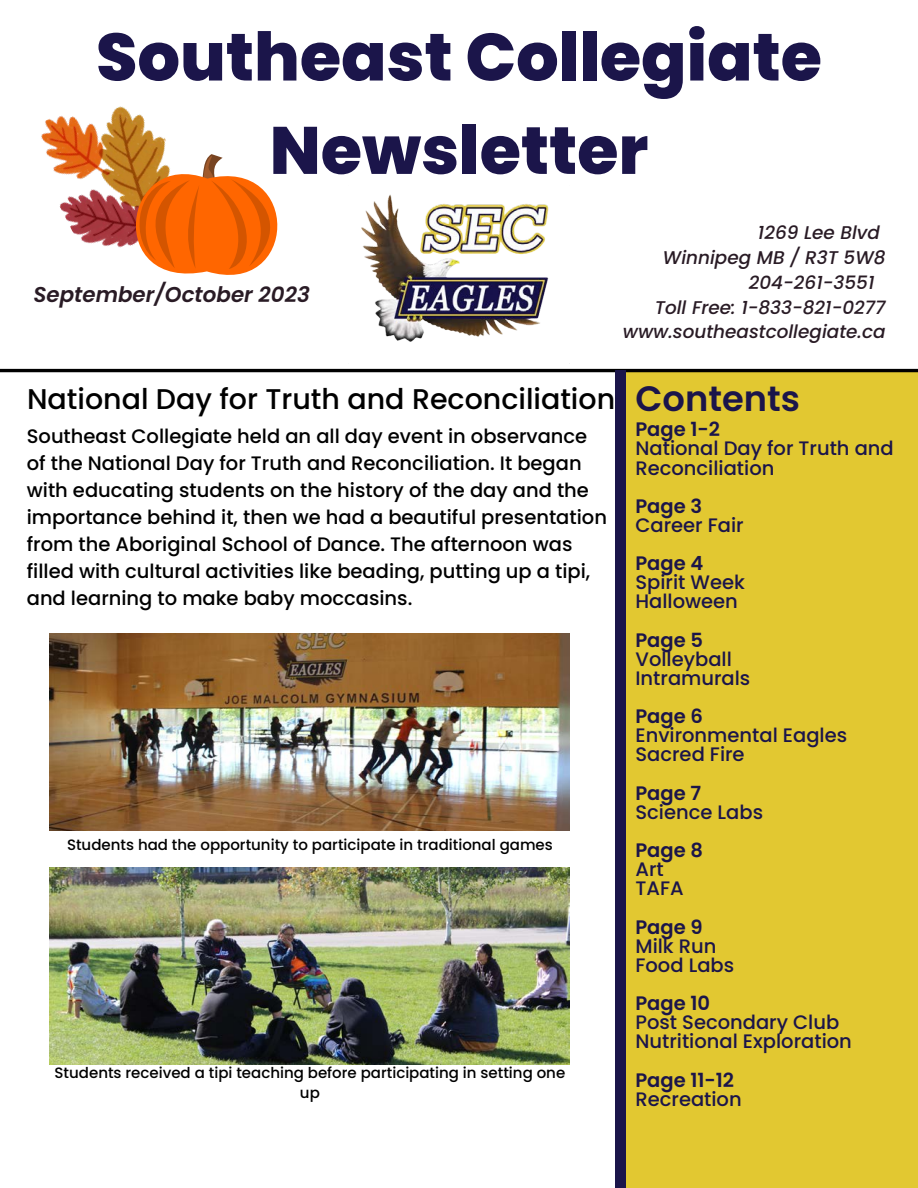
<style>
.page{position:relative;width:918px;height:1188px;background:#fff}
.page>*{position:absolute;margin:0;border:0;box-sizing:border-box;transform-origin:0 0}
.t1{font:800 66.9px "Poppins";color:#1b154a}
.t2{font:600 35.25px "Poppins";color:#1b154a}
.t3{font:500 28.5px "Poppins";color:#000}
.t4{font:italic 600 21.45px "Poppins";color:#291b25}
.t5{font:500 19.5px/27px "Poppins";color:#000}
.t6{font:500 19.5px/19.2px "Poppins";color:#1b154a}
.t7{font:600 19.5px "Poppins";color:#1b154a}
.t8{font:italic 500 18.45px "Poppins";color:#291b25}
.t9{font:500 15px/20.2px "Poppins";color:#000;text-align:center}
</style>
<div class="page">
<div style="left:626px;top:371px;width:292px;height:817px;background:#e2c831"></div>
<hr style="left:0;top:369px;width:918px;height:3px;background:#000">
<img style="left:361px;top:194px;width:209px;height:170px">
<div style="left:615px;top:371px;width:11px;height:817px;background:#1b154a"></div>
<img style="left:50px;top:633px;width:520px;height:198px">
<img style="left:50px;top:867px;width:520px;height:198px">
<img style="left:41px;top:106px;width:125px;height:139px">
<svg style="left:103px;top:147px;width:175px;height:128px"></svg>
<p class="t1" style="left:96px;top:10px;width:727px">Southeast Collegiate</p>
<p class="t1" style="left:270px;top:104px;width:380px">Newsletter</p>
<p class="t4" style="left:33px;top:280px;width:278px">September/October 2023</p>
<p class="t8" style="left:758px;top:220px;width:124px">1269 Lee Blvd</p>
<p class="t8" style="left:663px;top:245px;width:224px">Winnipeg MB / R3T 5W8</p>
<p class="t8" style="left:749px;top:269px;width:127px">204-261-3551</p>
<p class="t8" style="left:655px;top:294px;width:232px">Toll Free: 1-833-821-0277</p>
<p class="t8" style="left:623px;top:319px;width:264px">www.southeastcollegiate.ca</p>
<p class="t3" style="left:27px;top:379px;width:590px">National Day for Truth and Reconciliation</p>
<p class="t5" style="left:27px;top:422px;width:582px">Southeast Collegiate held an all day event in observance of the National Day for Truth and Reconciliation. It began with educating students on the history of the day and the importance behind it, then we had a beautiful presentation from the Aboriginal School of Dance. The afternoon was filled with cultural activities like beading, putting up a tipi, and learning to make baby moccasins.</p>
<p class="t9" style="left:67px;top:834px;width:487px">Students had the opportunity to participate in traditional games</p>
<p class="t9" style="left:55px;top:1062px;width:512px">Students received a tipi teaching before participating in setting one up</p>
<p class="t2" style="left:635px;top:374px;width:166px">Contents</p>
<p class="t7" style="left:635px;top:416px;width:86px">Page 1-2</p>
<p class="t6" style="left:635px;top:439px;width:260px">National Day for Truth and<br>Reconciliation</p>
<p class="t7" style="left:635px;top:492px;width:68px">Page 3</p>
<p class="t6" style="left:635px;top:516px;width:110px">Career Fair</p>
<p class="t7" style="left:635px;top:550px;width:69px">Page 4</p>
<p class="t6" style="left:635px;top:573px;width:111px">Spirit Week</p>
<p class="t6" style="left:635px;top:592px;width:104px">Halloween</p>
<p class="t7" style="left:635px;top:626px;width:69px">Page 5</p>
<p class="t6" style="left:635px;top:649px;width:98px">Volleyball</p>
<p class="t6" style="left:635px;top:669px;width:116px">Intramurals</p>
<p class="t7" style="left:635px;top:703px;width:69px">Page 6</p>
<p class="t6" style="left:635px;top:726px;width:213px">Environmental Eagles</p>
<p class="t6" style="left:635px;top:745px;width:111px">Sacred Fire</p>
<p class="t7" style="left:635px;top:779px;width:67px">Page 7</p>
<p class="t6" style="left:635px;top:802px;width:129px">Science Labs</p>
<p class="t7" style="left:635px;top:837px;width:69px">Page 8</p>
<p class="t6" style="left:635px;top:860px;width:30px">Art</p>
<p class="t6" style="left:635px;top:879px;width:50px">TAFA</p>
<p class="t7" style="left:635px;top:913px;width:69px">Page 9</p>
<p class="t6" style="left:635px;top:936px;width:82px">Milk Run</p>
<p class="t6" style="left:635px;top:955px;width:100px">Food Labs</p>
<p class="t7" style="left:635px;top:990px;width:76px">Page 10</p>
<p class="t6" style="left:635px;top:1013px;width:205px">Post Secondary Club</p>
<p class="t6" style="left:635px;top:1032px;width:218px">Nutritional Exploration</p>
<p class="t7" style="left:635px;top:1066px;width:100px">Page 11-12</p>
<p class="t6" style="left:635px;top:1089px;width:108px">Recreation</p>
</div>
